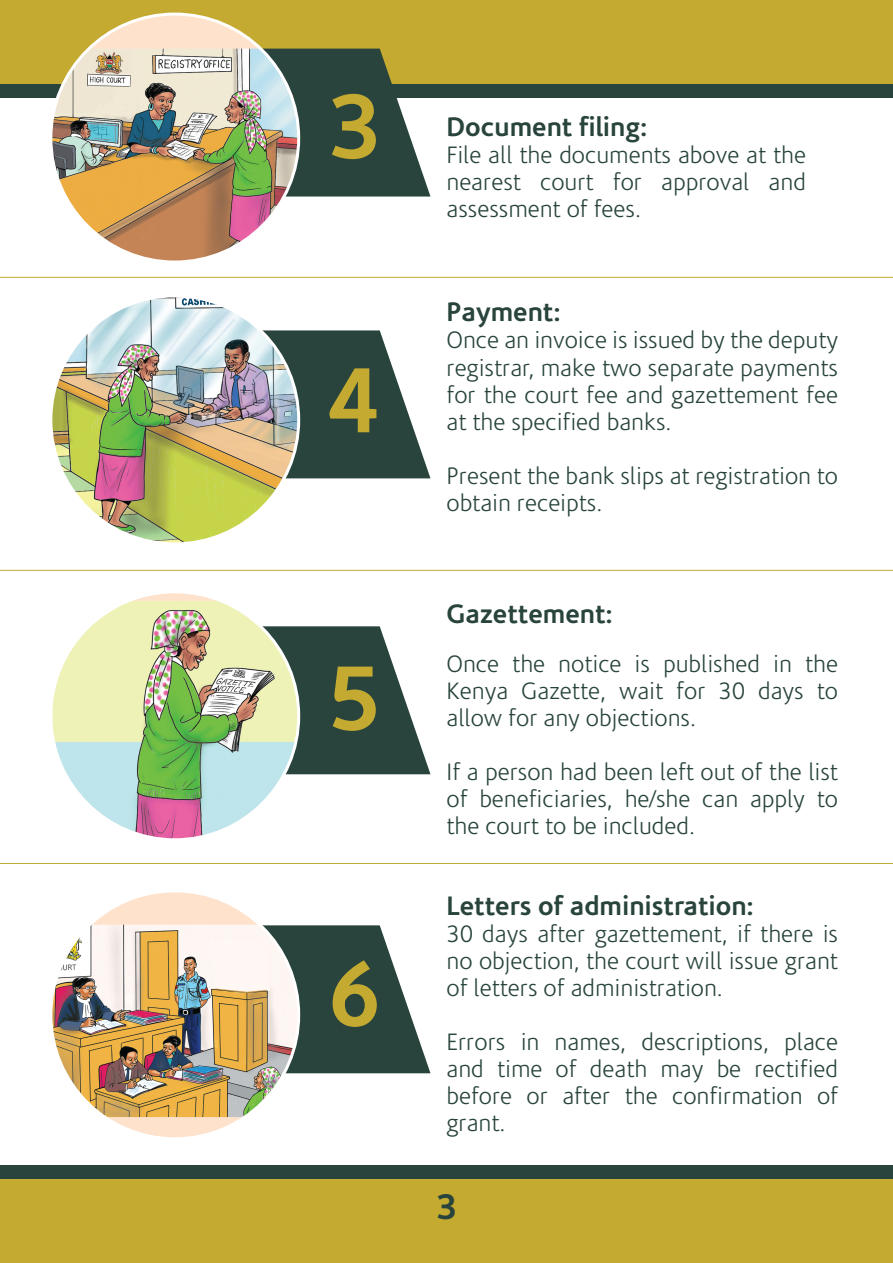
<style>
.page{position:relative;width:893px;height:1263px;background:#fff}
.page>*{position:absolute;margin:0;border:0;box-sizing:border-box;transform-origin:0 0}
.t1{font:700 92.4px "Corisande";color:#c4aa31}
.t2{font:700 36px "Corisande";color:#28443c}
.t3{font:700 27px "Corisande";color:#28443c}
.t4{font:300 24px/27px "Corisande";color:#28443c;text-align:justify}
</style>
<div class="page">
<div style="left:0;top:0;width:893px;height:86px;background:#c4aa31"></div>
<div style="left:0;top:84px;width:893px;height:14px;background:#28443c"></div>
<svg style="left:299px;top:49px;width:131px;height:147px;fill:#28443c"></svg>
<div style="left:0;top:1176px;width:893px;height:86px;background:#c4aa31"></div>
<div style="left:0;top:1165px;width:893px;height:13px;background:#28443c"></div>
<div style="left:51px;top:14px;width:248px;height:248px;background:#fee2cc;border-radius:50%"></div>
<img style="left:53px;top:49px;width:246px;height:210px">
<svg style="left:262px;top:330px;width:168px;height:148px;fill:#28443c"></svg>
<img style="left:51px;top:296px;width:248px;height:248px;border-radius:124px">
<svg style="left:297px;top:626px;width:133px;height:148px;fill:#28443c"></svg>
<img style="left:53px;top:600px;width:244px;height:237px">
<svg style="left:299px;top:925px;width:131px;height:148px;fill:#28443c"></svg>
<div style="left:51px;top:890px;width:248px;height:248px;background:#fee2cc;border-radius:50%"></div>
<img style="left:53px;top:924px;width:246px;height:192px">
<h1 class="t1" style="left:329px;top:73px;width:52px">3</h1>
<h1 class="t1" style="left:329px;top:347px;width:52px">4</h1>
<h1 class="t1" style="left:329px;top:645px;width:52px">5</h1>
<h1 class="t1" style="left:329px;top:940px;width:52px">6</h1>
<p class="t3" style="left:446px;top:111px;width:202px">Document filing:</p>
<p class="t4" style="left:446px;top:142px;width:361px">File all the documents above at the nearest court for approval and assessment of fees.</p>
<p class="t3" style="left:446px;top:297px;width:116px">Payment:</p>
<p class="t4" style="left:446px;top:327px;width:393px">Once an invoice is issued by the deputy registrar, make two separate payments for the court fee and gazettement fee at the specified banks.</p>
<p class="t4" style="left:446px;top:462px;width:393px">Present the bank slips at registration to obtain receipts.</p>
<p class="t3" style="left:446px;top:598px;width:168px">Gazettement:</p>
<p class="t4" style="left:446px;top:651px;width:393px">Once the notice is published in the Kenya Gazette, wait for 30 days to allow for any objections.</p>
<p class="t4" style="left:446px;top:759px;width:393px">If a person had been left out of the list of beneficiaries, he/she can apply to the court to be included.</p>
<p class="t3" style="left:446px;top:890px;width:309px">Letters of administration:</p>
<p class="t4" style="left:446px;top:921px;width:393px">30 days after gazettement, if there is no objection, the court will issue grant of letters of administration.</p>
<p class="t4" style="left:446px;top:1029px;width:393px">Errors in names, descriptions, place and time of death may be rectified before or after the confirmation of grant.</p>
<h2 class="t2" style="left:437px;top:1185px;width:21px">3</h2>
</div>
